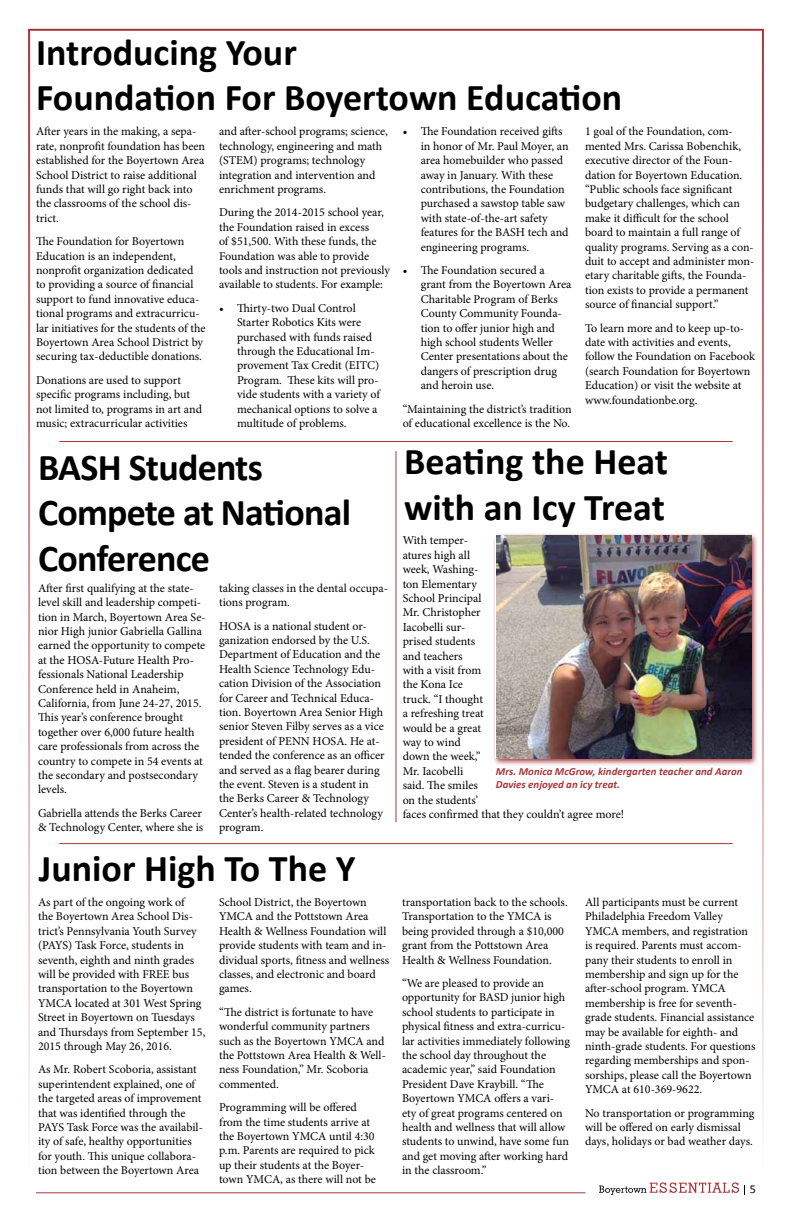
<style>
.page{position:relative;width:792px;height:1224px;background:#fff}
.page>*{position:absolute;margin:0;border:0;box-sizing:border-box;transform-origin:0 0}
.t1{font:700 38px/45.6px "Calibri";letter-spacing:-.005em;color:#000}
.t2{font:12px/14.4px "Minion Pro";color:#000}
.t3{font:12px "Calibri";color:#000}
.t4{font:italic 700 10.8px/13px "Calibri";color:#a93439}
</style>
<div class="page">
<svg style="left:599px;top:1182px;width:146px;height:13px"></svg>
<hr style="left:36px;top:1192px;width:549px;height:1px;background:#a93439">
<svg style="left:493px;top:533px;width:264px;height:232px"></svg>
<img style="left:497px;top:536px;width:254px;height:222px">
<hr style="left:59px;top:441px;width:674px;height:1px;background:#a93439">
<hr style="left:59px;top:843px;width:674px;height:1px;background:#a93439">
<hr style="left:396px;top:451px;width:1px;height:371px;background:#a93439">
<h1 class="t1" style="left:36px;top:29px;width:588px">Introducing Your<br>Foundation For Boyertown Education</h1>
<p class="t2" style="left:36px;top:124px;width:171px">After years in the making, a sepa&shy;rate, nonprofit foundation has been established for the Boyertown Area<br>School District to raise additional funds that will go right back into the classrooms of the school dis&shy;trict.</p>
<p class="t2" style="left:36px;top:234px;width:171px">The Foundation for Boyertown Education is an independent, nonprofit organization dedicated to providing a source of financial support to fund innovative educa&shy;tional programs and extracurricu&shy;lar initiatives for the students of the Boyertown Area School District by securing tax-deductible donations.</p>
<p class="t2" style="left:36px;top:373px;width:168px">Donations are used to support specific programs including, but not limited to, programs in art and music; extracurricular activities</p>
<p class="t2" style="left:421px;top:124px;width:149px;text-indent:-18px">• The Foundation received gifts in honor of Mr. Paul Moyer, an area homebuilder who passed away in January. With these contributions, the Foundation purchased a sawstop table saw with state-of-the-art safety features for the BASH tech and engineering programs.</p>
<p class="t2" style="left:421px;top:263px;width:152px;text-indent:-18px">• The Foundation secured a grant from the Boyertown Area<br>Charitable Program of Berks<br>County Community Founda&shy;tion to offer junior high and high school students Weller<br>Center presentations about the dangers of prescription drug and heroin use.</p>
<p class="t2" style="left:403px;top:402px;width:171px">“Maintaining the district’s tradition of educational excellence is the No.</p>
<p class="t2" style="left:585px;top:124px;width:171px">1 goal of the Foundation, com&shy;mented Mrs. Carissa Bobenchik, executive director of the Foun&shy;dation for Boyertown Education. “Public schools face significant budgetary challenges, which can make it difficult for the school board to maintain a full range of quality programs. Serving as a con&shy;duit to accept and administer mon&shy;etary charitable gifts, the Founda&shy;tion exists to provide a permanent source of financial support.”</p>
<p class="t2" style="left:585px;top:321px;width:172px">To learn more and to keep up-to&shy;date with activities and events, follow the Foundation on Facebook (search Foundation for Boyertown<br>Education) or visit the website at www.foundationbe.org.</p>
<p class="t2" style="left:219px;top:124px;width:170px">and after-school programs; science, technology, engineering and math (STEM) programs; technology integration and intervention and enrichment programs.</p>
<p class="t2" style="left:219px;top:205px;width:173px">During the 2014-2015 school year, the Foundation raised in excess<br>of $51,500. With these funds, the Foundation was able to provide tools and instruction not previously available to students. For example:</p>
<p class="t2" style="left:237px;top:301px;width:144px;text-indent:-18px">• Thirty-two Dual Control<br>Starter Robotics Kits were purchased with funds raised through the Educational Im&shy;provement Tax Credit (EITC)<br>Program. These kits will pro&shy;vide students with a variety of mechanical options to solve a multitude of problems.</p>
<h1 class="t1" style="left:38px;top:444px;width:315px">BASH Students<br>Compete at National<br>Conference</h1>
<p class="t2" style="left:38px;top:581px;width:169px">After first qualifying at the state&shy;level skill and leadership competi&shy;tion in March, Boyertown Area Se&shy;nior High junior Gabriella Gallina earned the opportunity to compete at the HOSA-Future Health Pro&shy;fessionals National Leadership<br>Conference held in Anaheim,<br>California, from June 24-27, 2015.<br>This year’s conference brought together over 6,000 future health care professionals from across the country to compete in 54 events at the secondary and postsecondary levels.</p>
<p class="t2" style="left:38px;top:806px;width:167px">Gabriella attends the Berks Career &amp; Technology Center, where she is</p>
<p class="t2" style="left:219px;top:581px;width:171px">taking classes in the dental occupa&shy;tions program.</p>
<p class="t2" style="left:219px;top:619px;width:167px">HOSA is a national student or&shy;ganization endorsed by the U.S.<br>Department of Education and the<br>Health Science Technology Edu&shy;cation Division of the Association for Career and Technical Educa&shy;tion. Boyertown Area Senior High senior Steven Filby serves as a vice president of PENN HOSA. He at&shy;tended the conference as an officer and served as a flag bearer during the event. Steven is a student in the Berks Career &amp; Technology<br>Center’s health-related technology program.</p>
<h1 class="t1" style="left:39px;top:846px;width:318px">Junior High To The Y</h1>
<p class="t2" style="left:38px;top:895px;width:169px">As part of the ongoing work of<br>the Boyertown Area School Dis&shy;trict’s Pennsylvania Youth Survey (PAYS) Task Force, students in seventh, eighth and ninth grades will be provided with FREE bus transportation to the Boyertown<br>YMCA located at 301 West Spring<br>Street in Boyertown on Tuesdays and Thursdays from September 15,<br>2015 through May 26, 2016.</p>
<p class="t2" style="left:38px;top:1062px;width:166px">As Mr. Robert Scoboria, assistant superintendent explained, one of the targeted areas of improvement that was identified through the PAYS Task Force was the availabil&shy;ity of safe, healthy opportunities for youth. This unique collabora&shy;tion between the Boyertown Area</p>
<p class="t2" style="left:219px;top:895px;width:172px">School District, the Boyertown<br>YMCA and the Pottstown Area<br>Health &amp; Wellness Foundation will provide students with team and in&shy;dividual sports, fitness and wellness classes, and electronic and board games.</p>
<p class="t2" style="left:219px;top:1005px;width:168px">“The district is fortunate to have wonderful community partners such as the Boyertown YMCA and the Pottstown Area Health &amp; Well&shy;ness Foundation,” Mr. Scoboria commented.</p>
<p class="t2" style="left:219px;top:1100px;width:159px">Programming will be offered from the time students arrive at the Boyertown YMCA until 4:30 p.m. Parents are required to pick up their students at the Boyer&shy;town YMCA, as there will not be</p>
<h1 class="t1" style="left:404px;top:439px;width:266px">Beating the Heat with an Icy Treat</h1>
<p class="t2" style="left:403px;top:533px;width:223px">With temper-<br>atures high all<br>week, Washing-<br>ton Elementary<br>School Principal<br>Mr. Christopher<br>Iacobelli sur-<br>prised students<br>and teachers<br>with a visit from<br>the Kona Ice<br>truck. “I thought<br>a refreshing treat<br>would be a great<br>way to wind<br>down the week,”<br>Mr. Iacobelli<br>said. The smiles<br>on the students’<br>faces confirmed that they couldn’t agree more!</p>
<p class="t4" style="left:496px;top:764px;width:248px">Mrs. Monica McGrow, kindergarten teacher and Aaron<br>Davies enjoyed an icy treat.</p>
<p class="t2" style="left:402px;top:895px;width:167px">transportation back to the schools.<br>Transportation to the YMCA is being provided through a $10,000 grant from the Pottstown Area<br>Health &amp; Wellness Foundation.</p>
<p class="t2" style="left:402px;top:976px;width:170px">“We are pleased to provide an opportunity for BASD junior high school students to participate in physical fitness and extra-curricu&shy;lar activities immediately following the school day throughout the academic year,” said Foundation<br>President Dave Kraybill. “The<br>Boyertown YMCA offers a vari&shy;ety of great programs centered on health and wellness that will allow students to unwind, have some fun and get moving after working hard in the classroom.”</p>
<p class="t2" style="left:585px;top:895px;width:172px">All participants must be current<br>Philadelphia Freedom Valley<br>YMCA members, and registration is required. Parents must accom&shy;pany their students to enroll in membership and sign up for the after-school program. YMCA membership is free for seventh&shy;grade students. Financial assistance may be available for eighth- and ninth-grade students. For questions regarding memberships and spon&shy;sorships, please call the Boyertown<br>YMCA at 610-369-9622.</p>
<p class="t2" style="left:585px;top:1106px;width:171px">No transportation or programming will be offered on early dismissal days, holidays or bad weather days.</p>
<p class="t3" style="left:750px;top:1181px;width:8px">5</p>
</div>
